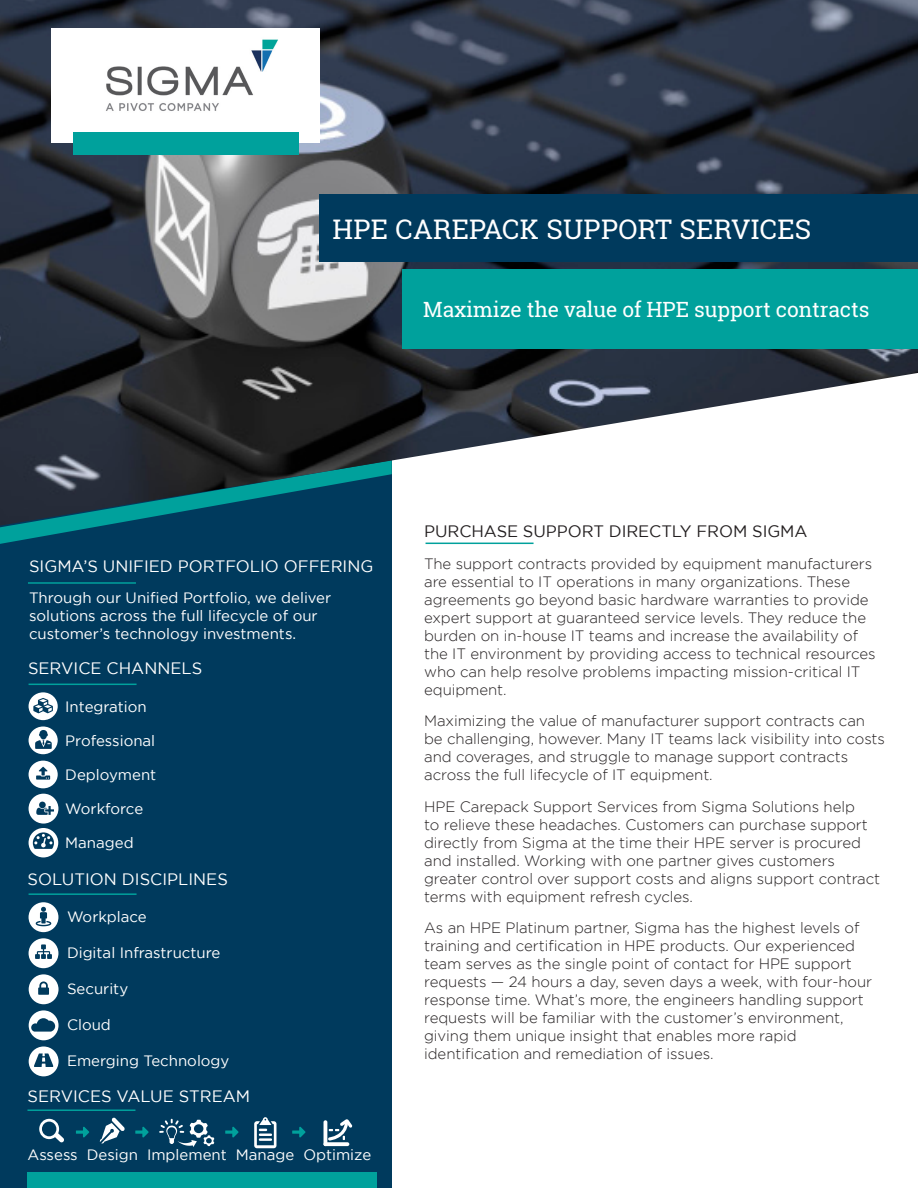
<style>
.page{position:relative;width:918px;height:1188px;background:#fff}
.page>*{position:absolute;margin:0;border:0;box-sizing:border-box;transform-origin:0 0}
.Big_headline{font:27px "Roboto Slab";letter-spacing:.01em;color:#fff}
.Big_headline-2{font:21px "Roboto Slab";letter-spacing:-.005em;color:#fff}
.Body{font:16.5px "Gotham";color:#fff}
.Body_Bullets{font:16.5px "Gotham";letter-spacing:-.005em;color:#231f20}
.Body_Bullets-2{font:16.5px "Gotham";color:#fff}
.Body_Bullets-3{font:300 15px/18px "Gotham";letter-spacing:-.005em;color:#231f20}
.Body-2{font:15px "Gotham";color:#fff}
.Body_Bullets-4{font:15px/18px "Gotham";color:#fff}
</style>
<div class="page">
<div style="left:0;top:427px;width:392px;height:761px;background:#003a5d"></div>
<svg style="left:0;top:526px;width:100px;height:18px"></svg>
<img style="left:0;top:0;width:918px;height:526px">
<div style="left:403px;top:269px;width:515px;height:79px;background:#00a19c"></div>
<div style="left:51px;top:29px;width:269px;height:114px;background:#fff"></div>
<img style="left:106px;top:39px;width:172px;height:72px">
<div style="left:73px;top:132px;width:225px;height:23px;background:#00a19c"></div>
<div style="left:320px;top:194px;width:598px;height:68px;background:#003a5d"></div>
<hr style="left:28px;top:582px;width:108px;height:2px;background:#00a19c">
<div style="left:27px;top:1173px;width:350px;height:15px;background:#00a19c"></div>
<hr style="left:426px;top:543px;width:108px;height:1px;background:#00a19c">
<hr style="left:27px;top:1109px;width:108px;height:2px;background:#00a19c">
<div style="left:29px;top:727px;width:29px;height:27px;background:#fff;border-radius:50%"></div>
<svg style="left:35px;top:730px;width:17px;height:19px"></svg>
<hr style="left:29px;top:684px;width:108px;height:1px;background:#00a19c">
<div style="left:29px;top:692px;width:29px;height:28px;background:#fff;border-radius:50%"></div>
<svg style="left:33px;top:698px;width:20px;height:15px"></svg>
<div style="left:29px;top:761px;width:29px;height:27px;background:#fff;border-radius:50%"></div>
<svg style="left:36px;top:767px;width:14px;height:13px"></svg>
<div style="left:29px;top:828px;width:29px;height:29px;background:#fff;border-radius:50%"></div>
<svg style="left:33px;top:832px;width:21px;height:17px"></svg>
<div style="left:29px;top:794px;width:29px;height:30px;background:#fff;border-radius:50%"></div>
<svg style="left:36px;top:802px;width:18px;height:13px"></svg>
<hr style="left:29px;top:893px;width:108px;height:2px;background:#00a19c">
<div style="left:29px;top:902px;width:29px;height:30px;background:#fff;border-radius:50%"></div>
<svg style="left:36px;top:907px;width:15px;height:19px"></svg>
<div style="left:29px;top:938px;width:29px;height:30px;background:#fff;border-radius:50%"></div>
<svg style="left:35px;top:944px;width:17px;height:15px"></svg>
<svg style="left:76px;top:1127px;width:13px;height:10px"></svg>
<svg style="left:39px;top:1119px;width:25px;height:24px"></svg>
<svg style="left:135px;top:1127px;width:14px;height:10px"></svg>
<svg style="left:225px;top:1127px;width:14px;height:10px"></svg>
<svg style="left:292px;top:1127px;width:13px;height:10px"></svg>
<svg style="left:100px;top:1117px;width:25px;height:27px"></svg>
<svg style="left:159px;top:1119px;width:55px;height:28px"></svg>
<hr style="left:324px;top:1120px;width:3px;height:26px;background:#fff;border-radius:2px">
<svg style="left:324px;top:1142px;width:25px;height:4px"></svg>
<svg style="left:328px;top:1119px;width:24px;height:22px"></svg>
<svg style="left:254px;top:1117px;width:22px;height:31px"></svg>
<div style="left:29px;top:1010px;width:30px;height:30px;background:#fff;border-radius:50%"></div>
<svg style="left:31px;top:1018px;width:24px;height:14px"></svg>
<div style="left:29px;top:974px;width:30px;height:30px;background:#fff;border-radius:50%"></div>
<svg style="left:38px;top:981px;width:11px;height:14px"></svg>
<div style="left:29px;top:1046px;width:30px;height:30px;background:#fff;border-radius:50%"></div>
<svg style="left:34px;top:1053px;width:19px;height:14px"></svg>
<p class="Big_headline" style="left:333px;top:211px;width:480px">HPE CAREPACK SUPPORT SERVICES</p>
<p class="Big_headline-2" style="left:423px;top:295px;width:448px">Maximize the value of HPE support contracts</p>
<p class="Body_Bullets-2" style="left:29px;top:557px;width:346px">SIGMA’S UNIFIED PORTFOLIO OFFERING</p>
<p class="Body_Bullets-4" style="left:29px;top:589px;width:304px">Through our Unified Portfolio, we deliver solutions across the full lifecycle of our customer’s technology investments.</p>
<p class="Body" style="left:28px;top:659px;width:176px">SERVICE CHANNELS</p>
<p class="Body-2" style="left:65px;top:699px;width:83px">Integration</p>
<p class="Body-2" style="left:65px;top:733px;width:91px">Professional</p>
<p class="Body-2" style="left:65px;top:766px;width:93px">Deployment</p>
<p class="Body-2" style="left:65px;top:800px;width:79px">Workforce</p>
<p class="Body-2" style="left:65px;top:834px;width:70px">Managed</p>
<p class="Body" style="left:27px;top:870px;width:202px">SOLUTION DISCIPLINES</p>
<p class="Body-2" style="left:67px;top:909px;width:81px">Workplace</p>
<p class="Body-2" style="left:67px;top:945px;width:155px">Digital Infrastructure</p>
<p class="Body-2" style="left:67px;top:981px;width:63px">Security</p>
<p class="Body-2" style="left:67px;top:1017px;width:45px">Cloud</p>
<p class="Body-2" style="left:67px;top:1052px;width:164px">Emerging Technology</p>
<p class="Body" style="left:27px;top:1087px;width:224px">SERVICES VALUE STREAM</p>
<p class="Body-2" style="left:27px;top:1147px;width:345px">Assess Design Implement Manage Optimize</p>
<p class="Body_Bullets" style="left:424px;top:522px;width:385px">PURCHASE SUPPORT DIRECTLY FROM SIGMA</p>
<p class="Body_Bullets-3" style="left:424px;top:554px;width:453px">The support contracts provided by equipment manufacturers are essential to IT operations in many organizations. These agreements go beyond basic hardware warranties to provide expert support at guaranteed service levels. They reduce the burden on in-house IT teams and increase the availability of the IT environment by providing access to technical resources who can help resolve problems impacting mission-critical IT equipment.</p>
<p class="Body_Bullets-3" style="left:424px;top:712px;width:462px">Maximizing the value of manufacturer support contracts can be challenging, however. Many IT teams lack visibility into costs and coverages, and struggle to manage support contracts across the full lifecycle of IT equipment.</p>
<p class="Body_Bullets-3" style="left:424px;top:797px;width:458px">HPE Carepack Support Services from Sigma Solutions help<br>to relieve these headaches. Customers can purchase support directly from Sigma at the time their HPE server is procured and installed. Working with one partner gives customers greater control over support costs and aligns support contract terms with equipment refresh cycles.</p>
<p class="Body_Bullets-3" style="left:424px;top:919px;width:449px">As an HPE Platinum partner, Sigma has the highest levels of training and certification in HPE products. Our experienced team serves as the single point of contact for HPE support requests — 24 hours a day, seven days a week, with four-hour response time. What’s more, the engineers handling support requests will be familiar with the customer’s environment, giving them unique insight that enables more rapid identification and remediation of issues.</p>
</div>
